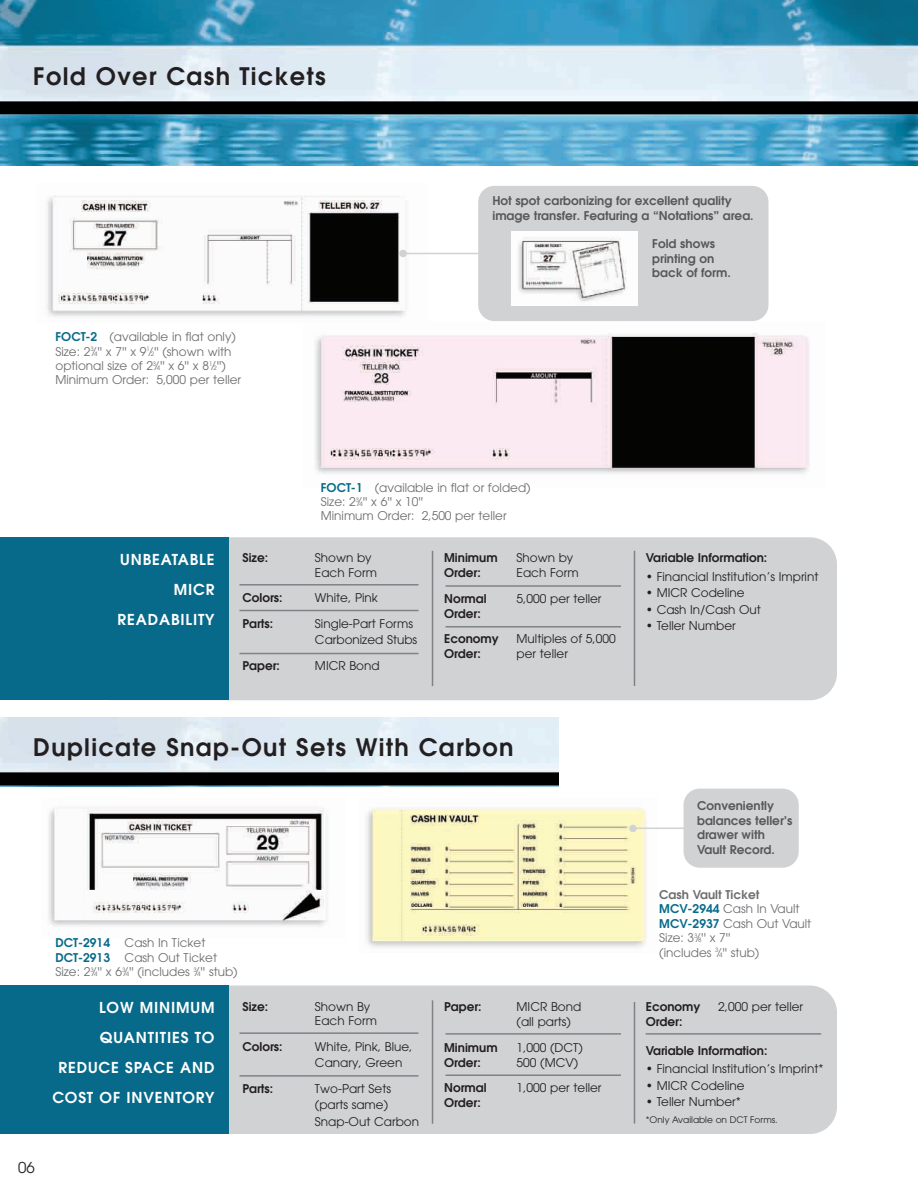
<style>
.page{position:relative;width:918px;height:1188px;background:#fff}
.page>*{position:absolute;margin:0;border:0;box-sizing:border-box;transform-origin:0 0}
.t1{font:600 24px "Avant Garde";letter-spacing:.055em;color:#231f20}
.t2{font:600 15px/30px "Avant Garde";letter-spacing:.055em;color:#fff;text-align:right}
.t3{font:15px "Avant Garde";color:#231f20}
.t4{font:12px/16.5px "Avant Garde";color:#231f20}
.t5{font:12px/14.4px "Avant Garde";color:#6c6d70}
.t6{font:600 12px/25.5px "Avant Garde";color:#231f20}
.t7{font:600 12px/14.4px "Avant Garde";color:#57585a}
.t8{font:9px "Avant Garde";color:#231f20}
.s1{font-weight:600;color:#076a8a}
.s2{font-size:6px}
.s3{font-weight:600}
</style>
<div class="page">
<img style="left:0;top:0;width:917px;height:166px">
<img style="left:0;top:718px;width:559px;height:68px">
<div style="left:85px;top:986px;width:752px;height:148px;background:#d1d2d4;border-radius:27px"></div>
<hr style="left:432px;top:1000px;width:1px;height:124px;background:#808285">
<hr style="left:239px;top:1032px;width:179px;height:2px;background:#808285">
<hr style="left:239px;top:1075px;width:179px;height:2px;background:#808285">
<hr style="left:446px;top:1033px;width:175px;height:2px;background:#808285">
<hr style="left:646px;top:1033px;width:175px;height:2px;background:#808285">
<hr style="left:446px;top:1074px;width:175px;height:2px;background:#808285">
<div style="left:0;top:986px;width:230px;height:148px;background:#076a8a"></div>
<hr style="left:634px;top:1002px;width:1px;height:122px;background:#808285">
<div style="left:85px;top:537px;width:752px;height:163px;background:#d1d2d4;border-radius:27px"></div>
<hr style="left:432px;top:551px;width:1px;height:135px;background:#808285">
<hr style="left:239px;top:584px;width:179px;height:2px;background:#808285">
<hr style="left:239px;top:610px;width:179px;height:1px;background:#808285">
<hr style="left:239px;top:653px;width:179px;height:1px;background:#808285">
<hr style="left:446px;top:626px;width:175px;height:2px;background:#808285">
<hr style="left:446px;top:585px;width:175px;height:2px;background:#808285">
<div style="left:0;top:537px;width:230px;height:163px;background:#076a8a"></div>
<hr style="left:634px;top:551px;width:1px;height:135px;background:#808285">
<img style="left:48px;top:808px;width:280px;height:119px">
<img style="left:47px;top:195px;width:381px;height:122px">
<img style="left:314px;top:333px;width:496px;height:141px">
<img style="left:366px;top:808px;width:292px;height:140px">
<hr style="left:634px;top:828px;width:54px;height:1px;background:#d1d2d4">
<div style="left:629px;top:825px;width:8px;height:7px;background:#d1d2d4;border-radius:50%"></div>
<div style="left:684px;top:789px;width:115px;height:79px;background:#d1d2d4;border-radius:16px"></div>
<hr style="left:404px;top:253px;width:98px;height:1px;background:#d1d2d4">
<div style="left:399px;top:250px;width:8px;height:7px;background:#d1d2d4;border-radius:50%"></div>
<div style="left:478px;top:186px;width:290px;height:135px;background:#d1d2d4;border-radius:16px"></div>
<img style="left:511px;top:232px;width:126px;height:74px">
<h1 class="t1" style="left:33px;top:67px;width:294px">Fold Over Cash Tickets</h1>
<p class="t5" style="left:55px;top:331px;width:187px"><span class="s1">FOCT-2</span> (available in flat only)<br>Size: 2<sup>3</sup>⁄<span class="s2">4</span>'' x 7'' x 9<sup>1</sup>⁄<span class="s2">2</span>'' (shown with optional size of 2<sup>3</sup>⁄<span class="s2">4</span>'' x 6'' x 8<sup>1</sup>⁄<span class="s2">2</span>'')<br>Minimum Order: 5,000 per teller</p>
<p class="t7" style="left:492px;top:195px;width:263px">Hot spot carbonizing for excellent quality image transfer. Featuring a “Notations” area.</p>
<p class="t7" style="left:652px;top:238px;width:80px">Fold shows printing on back of form.</p>
<p class="t2" style="left:118px;top:545px;width:98px">UNBEATABLE<br>MICR<br>READABILITY</p>
<p class="t5" style="left:321px;top:481px;width:211px"><span class="s1">FOCT-1</span> (available in flat or folded)<br>Size: 2<sup>3</sup>⁄<span class="s2">4</span>'' x 6'' x 10''<br>Minimum Order: 2,500 per teller</p>
<p class="t6" style="left:242px;top:546px;width:27px">Size:</p>
<p class="t4" style="left:315px;top:552px;width:64px;line-height:14.4px">Shown by<br>Each Form</p>
<p class="t6" style="left:242px;top:586px;width:42px">Colors:</p>
<p class="t4" style="left:315px;top:591px;width:64px">White, Pink</p>
<p class="t6" style="left:242px;top:612px;width:32px">Parts:</p>
<p class="t4" style="left:315px;top:616px;width:104px">Single-Part Forms<br>Carbonized Stubs</p>
<p class="t6" style="left:242px;top:654px;width:39px">Paper:</p>
<p class="t4" style="left:315px;top:658px;width:66px">MICR Bond</p>
<p class="t6" style="left:444px;top:546px;width:55px">Minimum</p>
<p class="t4" style="left:517px;top:551px;width:58px">Shown by</p>
<p class="t6" style="left:444px;top:561px;width:38px">Order:</p>
<p class="t4" style="left:517px;top:566px;width:64px">Each Form</p>
<p class="t6" style="left:444px;top:587px;width:44px">Normal</p>
<p class="t4" style="left:517px;top:591px;width:86px">5,000 per teller</p>
<p class="t6" style="left:444px;top:602px;width:56px">Order:<br>Economy</p>
<p class="t4" style="left:517px;top:632px;width:101px">Multiples of 5,000</p>
<p class="t6" style="left:444px;top:642px;width:38px">Order:</p>
<p class="t4" style="left:517px;top:647px;width:53px">per teller</p>
<h1 class="t1" style="left:33px;top:738px;width:482px">Duplicate Snap-Out Sets With Carbon</h1>
<p class="t3" style="left:18px;top:1161px;width:18px">06</p>
<p class="t5" style="left:55px;top:937px;width:184px"><span class="s1">DCT-2914</span> Cash In Ticket<br><span class="s1">DCT-2913</span> Cash Out Ticket<br>Size: 2<sup>3</sup>⁄<span class="s2">4</span>'' x 6<sup>3</sup>⁄<span class="s2">4</span>'' (includes <sup>3</sup>⁄<span class="s2">4</span>'' stub)</p>
<p class="t2" style="left:52px;top:994px;width:164px">LOW MINIMUM<br>QUANTITIES TO<br>REDUCE SPACE AND<br>COST OF INVENTORY</p>
<p class="t6" style="left:242px;top:995px;width:27px">Size:</p>
<p class="t4" style="left:315px;top:1001px;width:64px;line-height:14.4px">Shown By<br>Each Form</p>
<p class="t6" style="left:242px;top:1035px;width:42px">Colors:</p>
<p class="t4" style="left:315px;top:1039px;width:99px">White, Pink, Blue,<br>Canary, Green</p>
<p class="t6" style="left:242px;top:1077px;width:32px">Parts:</p>
<p class="t4" style="left:315px;top:1081px;width:106px">Two-Part Sets (parts same)<br>Snap-Out Carbon</p>
<p class="t6" style="left:444px;top:995px;width:39px">Paper:</p>
<p class="t4" style="left:517px;top:1000px;width:66px;line-height:15px">MICR Bond (all parts)</p>
<p class="t6" style="left:444px;top:1035px;width:55px">Minimum</p>
<p class="t4" style="left:517px;top:1040px;width:68px">1,000 (DCT)</p>
<p class="t6" style="left:444px;top:1050px;width:38px">Order:</p>
<p class="t4" style="left:517px;top:1055px;width:63px">500 (MCV)</p>
<p class="t6" style="left:444px;top:1076px;width:44px">Normal</p>
<p class="t4" style="left:517px;top:1081px;width:86px">1,000 per teller</p>
<p class="t6" style="left:444px;top:1091px;width:38px">Order:</p>
<p class="t6" style="left:646px;top:546px;width:123px">Variable Information:</p>
<p class="t4" style="left:646px;top:569px;width:174px">• Financial Institution’s Imprint</p>
<p class="t4" style="left:646px;top:586px;width:100px">• MICR Codeline</p>
<p class="t4" style="left:646px;top:602px;width:117px">• Cash In/Cash Out</p>
<p class="t4" style="left:646px;top:619px;width:92px">• Teller Number</p>
<p class="t7" style="left:697px;top:800px;width:97px">Conveniently balances teller’s drawer with<br>Vault Record.</p>
<p class="t5" style="left:659px;top:889px;width:154px"><span class="s3">Cash Vault Ticket<br></span><span class="s1">MCV-2944</span> Cash In Vault<br><span class="s1">MCV-2937</span> Cash Out Vault<br>Size: 3<sup>3</sup>⁄<span class="s2">8</span>'' x 7''<br>(includes <sup>3</sup>⁄<span class="s2">4</span>'' stub)</p>
<p class="t6" style="left:646px;top:995px;width:56px">Economy</p>
<p class="t4" style="left:718px;top:1000px;width:86px">2,000 per teller</p>
<p class="t6" style="left:646px;top:1010px;width:38px">Order:</p>
<p class="t6" style="left:646px;top:1038px;width:123px">Variable Information:</p>
<p class="t4" style="left:646px;top:1062px;width:179px">• Financial Institution’s Imprint*</p>
<p class="t4" style="left:646px;top:1078px;width:100px">• MICR Codeline</p>
<p class="t4" style="left:646px;top:1095px;width:97px">• Teller Number*</p>
<p class="t8" style="left:646px;top:1116px;width:134px">*Only Available on DCT Forms.</p>
</div>
